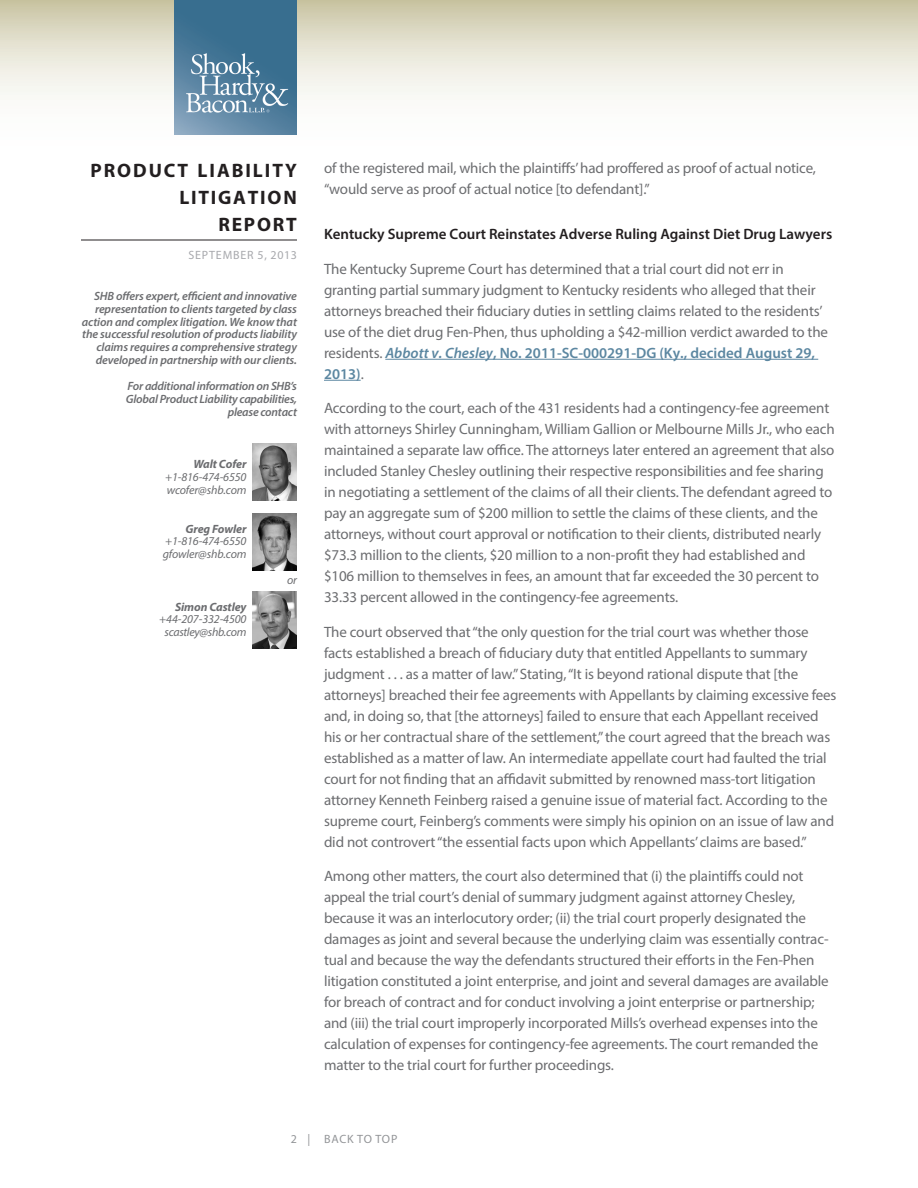
<style>
.page{position:relative;width:918px;height:1188px;background:#fff}
.page>*{position:absolute;margin:0;border:0;box-sizing:border-box;transform-origin:0 0}
.t1{font:700 19.5px/27px "Myriad Pro";letter-spacing:.095em;color:#231f20;text-align:right}
.Body{font:15px/21px "Myriad Pro";letter-spacing:-.01em;color:#6c6d70}
.TOCsubhead{font:600 15px "Myriad Pro";color:#231f20}
.t2{font:italic 600 12px/12.8px "Myriad Pro";letter-spacing:-.01em;color:#6c6d70;text-align:right}
.t3{font:italic 12px/12.8px "Myriad Pro";letter-spacing:-.01em;color:#6c6d70;text-align:justify}
.t4{font:12px "Myriad Pro";letter-spacing:.07em;color:#a8a9ad}
.Body-2{font:12px "Myriad Pro";letter-spacing:.06em;color:#939598}
.s1{font-weight:700}
.s2{font-weight:600;font-style:italic;color:#5c87a1}
.s3{font-weight:600;color:#5c87a1}
</style>
<div class="page">
<svg style="left:0;top:0;width:918px;height:135px"></svg>
<hr style="left:81px;top:240px;width:216px;height:1px;background:#231f20">
<img style="left:175px;top:0;width:122px;height:135px">
<hr style="left:385px;top:359px;width:433px;height:1px;background:#5c87a1">
<hr style="left:324px;top:380px;width:37px;height:1px;background:#5c87a1">
<img style="left:253px;top:513px;width:44px;height:58px">
<img style="left:253px;top:592px;width:44px;height:57px">
<img style="left:253px;top:443px;width:44px;height:58px">
<h1 class="t1" style="left:90px;top:156px;width:208px">PRODUCT LIABILITY<br>LITIGATION<br>REPORT</h1>
<p class="t4" style="left:188px;top:248px;width:110px">SEPTEMBER 5, 2013</p>
<p class="t2" style="left:82px;top:289px;width:217px">SHB offers expert, efficient and innovative representation to clients targeted by class action and complex litigation. We know that the successful resolution of products liability claims requires a comprehensive strategy developed in partnership with our clients.</p>
<p class="t2" style="left:126px;top:379px;width:173px">For additional information on SHB’s<br>Global Product Liability capabilities, please contact</p>
<p class="t3" style="left:165px;top:457px;width:83px;text-indent:29px"><span class="s1">Walt Cofer </span>+1-816-474-6550 wcofer@shb.com</p>
<p class="t3" style="left:163px;top:522px;width:85px;text-indent:23px"><span class="s1">Greg Fowler </span>+1-816-474-6550 gfowler@shb.com</p>
<p class="t3" style="left:159px;top:600px;width:89px;text-align:right"><span class="s1">Simon Castley </span>+44-207-332-4500 scastley@shb.com</p>
<p class="t3" style="left:287px;top:574px;width:11px">or</p>
<p class="Body" style="left:324px;top:157px;width:494px">of the registered mail, which the plaintiffs’ had proffered as proof of actual notice, “would serve as proof of actual notice [to defendant].”</p>
<p class="TOCsubhead" style="left:324px;top:225px;width:510px">Kentucky Supreme Court Reinstates Adverse Ruling Against Diet Drug Lawyers</p>
<p class="Body" style="left:324px;top:258px;width:506px">The Kentucky Supreme Court has determined that a trial court did not err in granting partial summary judgment to Kentucky residents who alleged that their attorneys breached their fiduciary duties in settling claims related to the residents’ use of the diet drug Fen-Phen, thus upholding a $42-million verdict awarded to the residents. <span class="s2">Abbott v. Chesley</span><span class="s3">, No. 2011-SC-000291-DG (Ky., decided August 29, 2013)</span>.</p>
<p class="Body" style="left:324px;top:397px;width:512px">According to the court, each of the 431 residents had a contingency-fee agreement with attorneys Shirley Cunningham, William Gallion or Melbourne Mills Jr., who each maintained a separate law office. The attorneys later entered an agreement that also included Stanley Chesley outlining their respective responsibilities and fee sharing in negotiating a settlement of the claims of all their clients. The defendant agreed to pay an aggregate sum of $200 million to settle the claims of these clients, and the attorneys, without court approval or notification to their clients, distributed nearly $73.3 million to the clients, $20 million to a non-profit they had established and $106 million to themselves in fees, an amount that far exceeded the 30 percent to 33.33 percent allowed in the contingency-fee agreements.</p>
<p class="Body" style="left:324px;top:621px;width:514px">The court observed that “the only question for the trial court was whether those facts established a breach of fiduciary duty that entitled Appellants to summary judgment . . . as a matter of law.” Stating, “It is beyond rational dispute that [the attorneys] breached their fee agreements with Appellants by claiming excessive fees and, in doing so, that [the attorneys] failed to ensure that each Appellant received his or her contractual share of the settlement,” the court agreed that the breach was established as a matter of law. An intermediate appellate court had faulted the trial court for not finding that an affidavit submitted by renowned mass-tort litigation attorney Kenneth Feinberg raised a genuine issue of material fact. According to the supreme court, Feinberg’s comments were simply his opinion on an issue of law and did not controvert “the essential facts upon which Appellants’ claims are based.”</p>
<p class="Body" style="left:324px;top:865px;width:506px">Among other matters, the court also determined that (i) the plaintiffs could not appeal the trial court’s denial of summary judgment against attorney Chesley, because it was an interlocutory order; (ii) the trial court properly designated the damages as joint and several because the underlying claim was essentially contrac&shy;tual and because the way the defendants structured their efforts in the Fen-Phen litigation constituted a joint enterprise, and joint and several damages are available for breach of contract and for conduct involving a joint enterprise or partnership; and (iii) the trial court improperly incorporated Mills’s overhead expenses into the calculation of expenses for contingency-fee agreements. The court remanded the matter to the trial court for further proceedings.</p>
<p class="Body-2" style="left:291px;top:1132px;width:21px">2 |</p>
<p class="Body-2" style="left:324px;top:1132px;width:75px">BACK TO TOP</p>
</div>
